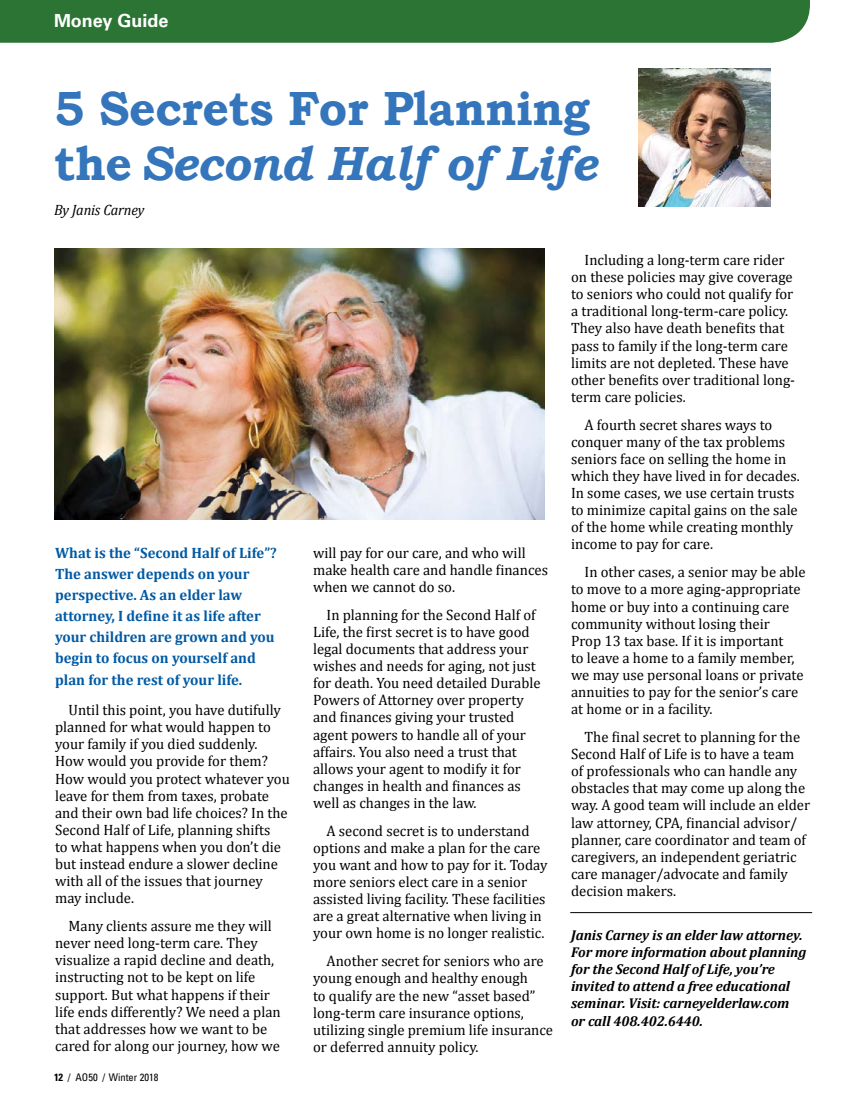
<style>
.page{position:relative;width:864px;height:1107px;background:#fff}
.page>*{position:absolute;margin:0;border:0;box-sizing:border-box;transform-origin:0 0}
.t1{font:700 48px/55.5px "Bookman Old Style";letter-spacing:-.01em;color:#3475bb;scale:.96 1}
.t2{font:700 18px "Univers";color:#fff}
.t3{font:15px/17.1px "Cambria";color:#000}
.t4{font:700 15px/21.1px "Cambria";color:#005aa4}
.t5{font:italic 15px "Cambria";letter-spacing:-.01em;color:#000;scale:.96 1}
.t6{font:italic 700 14.25px/17.1px "Cambria";letter-spacing:-.005em;color:#000}
.t7{font:condensed 10.5px "Univers LT Std";color:#000}
.s1{font-style:italic}
.s2{font-weight:700}
</style>
<div class="page">
<div style="left:0;top:0;width:810px;height:43px;background:#2b7434"></div>
<img style="left:54px;top:249px;width:490px;height:270px">
<hr style="left:570px;top:912px;width:242px;height:1px;background:#000">
<img style="left:639px;top:69px;width:132px;height:138px">
<p class="t2" style="left:54px;top:10px;width:116px">Money Guide</p>
<h1 class="t1" style="left:54px;top:80px;width:567px">5 Secrets For Planning the <span class="s1">Second Half of Life</span></h1>
<p class="t5" style="left:54px;top:199px;width:96px">By Janis Carney</p>
<p class="t4" style="left:55px;top:542px;width:223px">What is the “Second Half of Life”?<br>The answer depends on your perspective. As an elder law attorney, I define it as life after your children are grown and you begin to focus on yourself and plan for the rest of your life.</p>
<p class="t3" style="left:55px;top:701px;width:236px;text-indent:13px">Until this point, you have dutifully planned for what would happen to your family if you died suddenly.<br>How would you provide for them?<br>How would you protect whatever you leave for them from taxes, probate and their own bad life choices? In the<br>Second Half of Life, planning shifts<br>to what happens when you don’t die but instead endure a slower decline with all of the issues that journey may include.</p>
<p class="t3" style="left:55px;top:917px;width:227px;text-indent:13px">Many clients assure me they will never need long-term care. They visualize a rapid decline and death, instructing not to be kept on life support. But what happens if their life ends differently? We need a plan that addresses how we want to be cared for along our journey, how we</p>
<p class="t7" style="left:54px;top:1070px;width:106px"><span class="s2">12</span> / AO50 / Winter 2018</p>
<p class="t3" style="left:313px;top:544px;width:236px">will pay for our care, and who will make health care and handle finances when we cannot do so.</p>
<p class="t3" style="left:313px;top:606px;width:229px;text-indent:13px">In planning for the Second Half of Life, the first secret is to have good legal documents that address your wishes and needs for aging, not just for death. You need detailed Durable Powers of Attorney over property and finances giving your trusted agent powers to handle all of your affairs. You also need a trust that allows your agent to modify it for changes in health and finances as well as changes in the law.</p>
<p class="t3" style="left:313px;top:822px;width:236px;text-indent:13px">A second secret is to understand options and make a plan for the care you want and how to pay for it. Today more seniors elect care in a senior assisted living facility. These facilities are a great alternative when living in your own home is no longer realistic.</p>
<p class="t3" style="left:313px;top:953px;width:241px;text-indent:13px">Another secret for seniors who are young enough and healthy enough<br>to qualify are the new “asset based” long-term care insurance options, utilizing single premium life insurance or deferred annuity policy.</p>
<p class="t3" style="left:571px;top:251px;width:226px;text-indent:13px">Including a long-term care rider on these policies may give coverage to seniors who could not qualify for a traditional long-term-care policy.<br>They also have death benefits that pass to family if the long-term care limits are not depleted. These have other benefits over traditional long&shy;term care policies.</p>
<p class="t3" style="left:571px;top:416px;width:230px;text-indent:13px">A fourth secret shares ways to conquer many of the tax problems seniors face on selling the home in which they have lived in for decades.<br>In some cases, we use certain trusts to minimize capital gains on the sale of the home while creating monthly income to pay for care.</p>
<p class="t3" style="left:571px;top:564px;width:236px;text-indent:13px">In other cases, a senior may be able to move to a more aging-appropriate home or buy into a continuing care community without losing their<br>Prop 13 tax base. If it is important<br>to leave a home to a family member, we may use personal loans or private annuities to pay for the senior’s care at home or in a facility.</p>
<p class="t3" style="left:571px;top:728px;width:241px;text-indent:13px">The final secret to planning for the Second Half of Life is to have a team of professionals who can handle any obstacles that may come up along the way. A good team will include an elder law attorney, CPA, financial advisor/ planner, care coordinator and team of caregivers, an independent geriatric care manager/advocate and family decision makers.</p>
<p class="t6" style="left:571px;top:926px;width:237px">Janis Carney is an elder law attorney.<br>For more information about planning for the Second Half of Life, you’re invited to attend a free educational seminar. Visit: carneyelderlaw.com or call 408.402.6440.</p>
</div>
